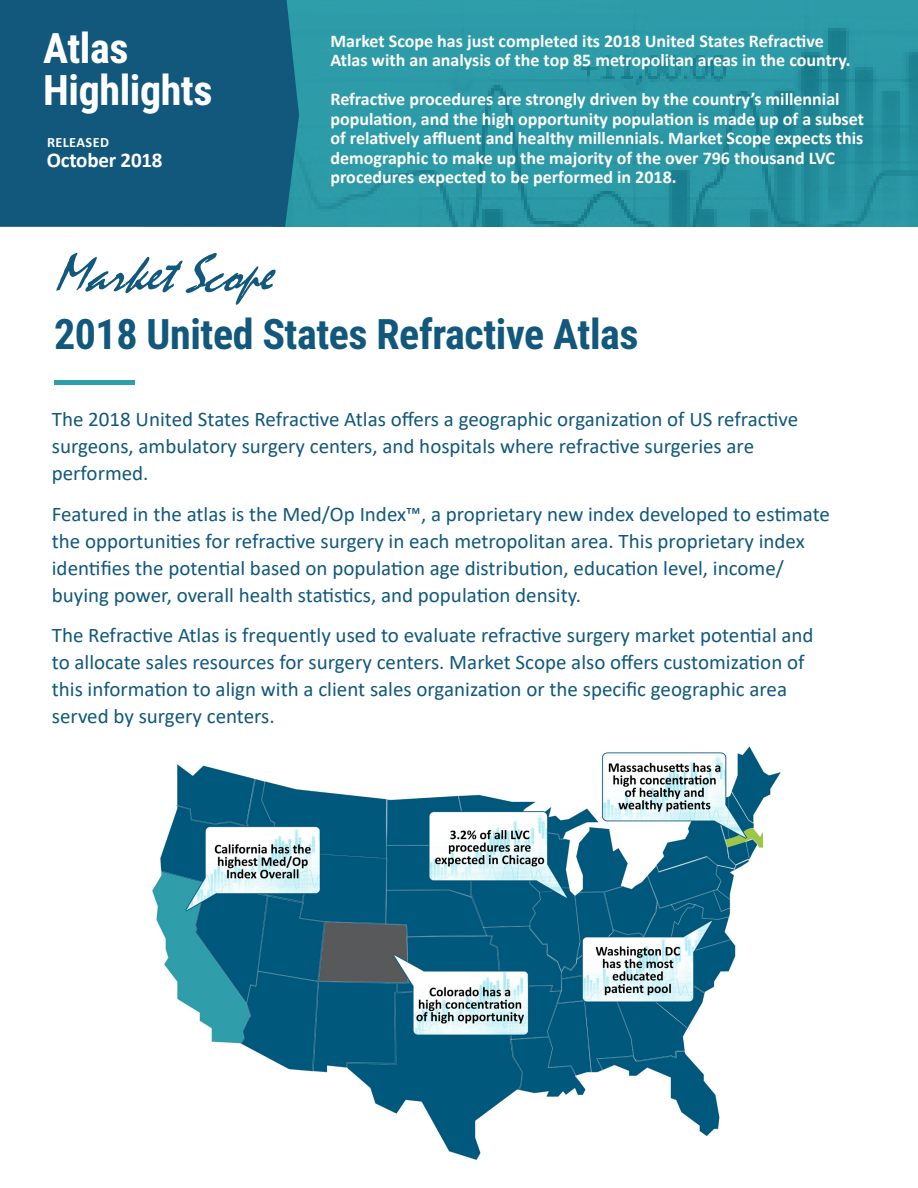
<style>
.page{position:relative;width:918px;height:1188px;background:#fff}
.page>*{position:absolute;margin:0;border:0;box-sizing:border-box;transform-origin:0 0}
.Page_Heading{font:700 42px "Roboto Condensed";letter-spacing:-.01em;color:#11587c}
.Page_Heading-2{font:700 42px "Roboto Condensed";letter-spacing:-.01em;color:#fff}
.t1{font:700 21px "Calibri";letter-spacing:-.01em;color:#fff}
.t2{font:20.85px/27px "Calibri";color:#11587c}
.t3{font:700 18px/19.5px "Calibri";color:#fff}
.t4{font:700 14.25px "Calibri";letter-spacing:.03em;color:#fff}
</style>
<div class="page">
<img style="left:152px;top:746px;width:629px;height:414px">
<img style="left:299px;top:0;width:619px;height:227px">
<div style="left:0;top:0;width:143px;height:227px;background:#11587c"></div>
<div style="left:143px;top:0;width:156px;height:227px;background:#11587c"></div>
<svg style="left:56px;top:253px;width:220px;height:52px"></svg>
<div style="left:54px;top:380px;width:81px;height:5px;background:#2f9eab"></div>
<p class="Page_Heading-2" style="left:43px;top:18px;width:87px">Atlas</p>
<p class="Page_Heading-2" style="left:43px;top:60px;width:171px">Highlights</p>
<p class="t4" style="left:47px;top:132px;width:64px">RELEASED</p>
<p class="t1" style="left:47px;top:145px;width:117px">October 2018</p>
<p class="t3" style="left:330px;top:31px;width:522px">Market Scope has just completed its 2018 United States Refractive<br>Atlas with an analysis of the top 85 metropolitan areas in the country.</p>
<p class="t3" style="left:330px;top:90px;width:535px">Refractive procedures are strongly driven by the country’s millennial population, and the high opportunity population is made up of a subset of relatively affluent and healthy millennials. Market Scope expects this demographic to make up the majority of the over 796 thousand LVC procedures expected to be performed in 2018.</p>
<p class="Page_Heading" style="left:54px;top:305px;width:586px">2018 United States Refractive Atlas</p>
<p class="t2" style="left:52px;top:405px;width:748px">The 2018 United States Refractive Atlas offers a geographic organization of US refractive surgeons, ambulatory surgery centers, and hospitals where refractive surgeries are performed.</p>
<p class="t2" style="left:52px;top:500px;width:780px">Featured in the atlas is the Med/Op Index™, a proprietary new index developed to estimate the opportunities for refractive surgery in each metropolitan area. This proprietary index identifies the potential based on population age distribution, education level, income/ buying power, overall health statistics, and population density.</p>
<p class="t2" style="left:52px;top:621px;width:763px">The Refractive Atlas is frequently used to evaluate refractive surgery market potential and to allocate sales resources for surgery centers. Market Scope also offers customization of this information to align with a client sales organization or the specific geographic area served by surgery centers.</p>
</div>
